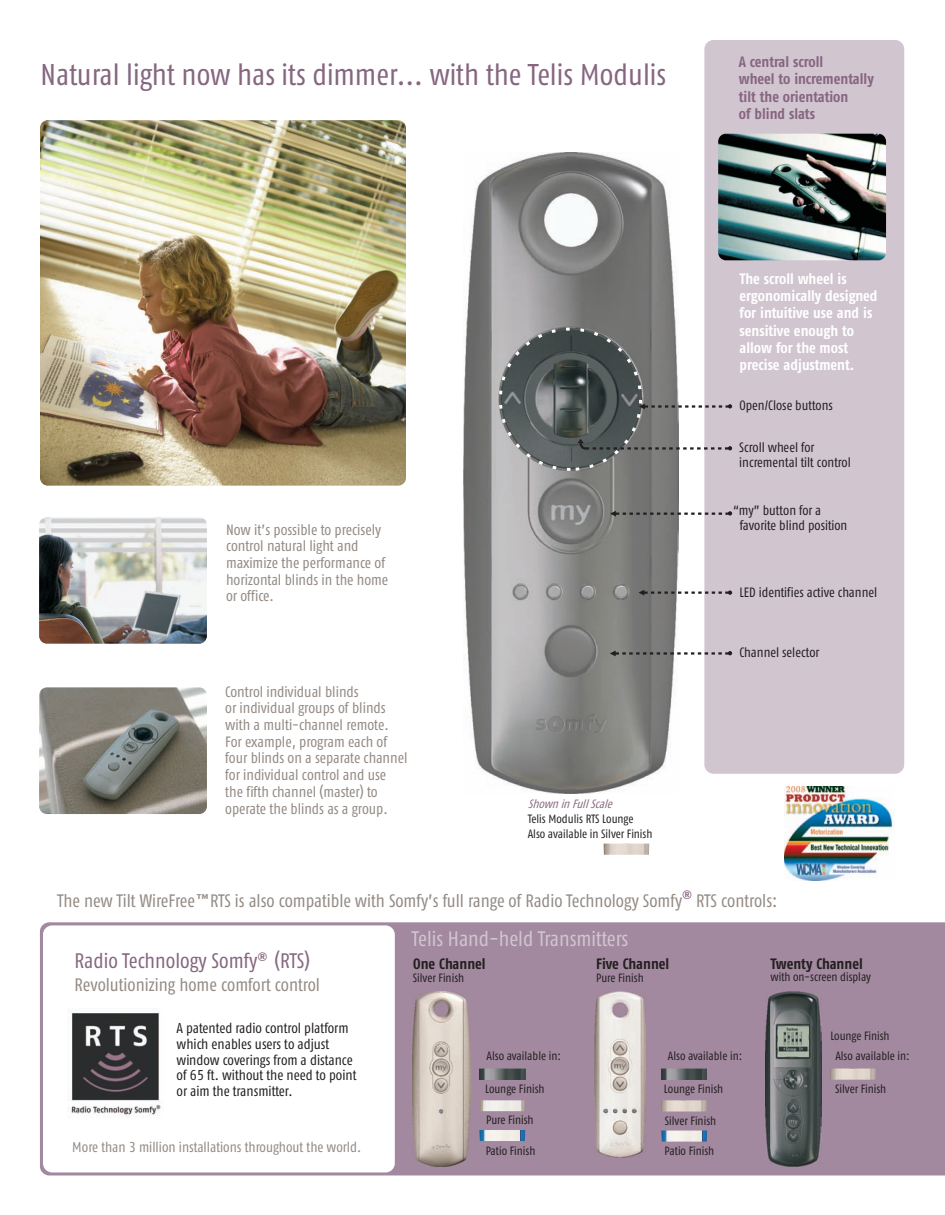
<style>
.page{position:relative;width:945px;height:1215px;background:#fff}
.page>*{position:absolute;margin:0;border:0;box-sizing:border-box;transform-origin:0 0}
.t1{font:30px "Fago Co Regular Tf";color:#866680}
.t2{font:21px "Fago Co Regular Tf";color:#d1c5d0}
.t3{font:21px "Fago Co Regular Tf";color:#866680}
.t4{font:18px "Fago Co Regular Tf";color:#938a84}
.t5{font:15px/16.6px "Fago Co Regular Tf";color:#938a84}
.t6{font:15px/17.1px "Fago Co Bold Tf";color:#fff}
.t7{font:15px/17.1px "Fago Co Bold Tf";color:#866680}
.t8{font:15px "Fago Co Bold Tf";color:#231f20}
.t9{font:14.25px/15.9px "Fago Co Regular Tf";color:#231f20}
.t10{font:14.25px "Fago Co Regular Tf";color:#938a84}
.t11{font:13.5px/15px "Fago Co Regular Tf";color:#231f20}
.t12{font:12px/14.7px "Fago Co Regular Tf";color:#231f20}
.t13{font:italic 12px "Fago Co Regular Tf";color:#886a7d}
.t14{font:12px "Swiss 911 BT Extra Compressed";color:#866680}
.s1{font-family:"Swiss 911 BT Extra Compressed"}
</style>
<div class="page">
<img style="left:463px;top:153px;width:216px;height:641px">
<div style="left:40px;top:922px;width:905px;height:253px;background:#a2899f"></div>
<div style="left:43px;top:925px;width:352px;height:247px;background:#fff;border-radius:9px"></div>
<div style="left:704px;top:40px;width:200px;height:734px;background:#d1c5d0;border-radius:9px"></div>
<img style="left:40px;top:120px;width:366px;height:366px">
<svg style="left:39px;top:687px;width:168px;height:127px;background:#85847b"></svg>
<img style="left:39px;top:517px;width:168px;height:127px">
<img style="left:718px;top:133px;width:169px;height:128px">
<div style="left:499px;top:328px;width:143px;height:143px;border:3px dashed #fff;border-radius:50%"></div>
<img style="left:480px;top:1069px;width:46px;height:11px">
<img style="left:479px;top:1100px;width:46px;height:11px">
<img style="left:661px;top:1100px;width:46px;height:12px">
<img style="left:479px;top:1130px;width:46px;height:11px">
<img style="left:661px;top:1069px;width:47px;height:11px">
<img style="left:661px;top:1131px;width:46px;height:11px">
<img style="left:603px;top:844px;width:46px;height:11px">
<img style="left:785px;top:787px;width:109px;height:94px">
<img style="left:412px;top:991px;width:59px;height:175px">
<img style="left:595px;top:992px;width:50px;height:166px">
<img style="left:67px;top:1008px;width:94px;height:109px">
<img style="left:830px;top:1069px;width:46px;height:11px">
<img style="left:765px;top:991px;width:57px;height:175px">
<svg style="left:639px;top:404px;width:93px;height:5px"></svg>
<svg style="left:577px;top:439px;width:155px;height:11px"></svg>
<svg style="left:610px;top:511px;width:122px;height:6px"></svg>
<svg style="left:639px;top:590px;width:93px;height:6px"></svg>
<svg style="left:610px;top:651px;width:122px;height:5px"></svg>
<h1 class="t1" style="left:41px;top:64px;width:627px">Natural light now has its dimmer... with the Telis Modulis</h1>
<p class="t5" style="left:226px;top:522px;width:164px">Now it’s possible to precisely control natural light and maximize the performance of horizontal blinds in the home or office.</p>
<p class="t5" style="left:225px;top:684px;width:184px">Control individual blinds<br>or individual groups of blinds with a multi-channel remote.<br>For example, program each of four blinds on a separate channel for individual control and use the fifth channel (master) to operate the blinds as a group.</p>
<p class="t13" style="left:528px;top:800px;width:88px">Shown in FullScale</p>
<p class="t12" style="left:528px;top:813px;width:126px">Telis Modulis RTS Lounge<br>Also available in Silver Finish</p>
<p class="t7" style="left:739px;top:55px;width:136px">A central scroll<br>wheel to incrementally tilt the orientation<br>of blind slats</p>
<p class="t6" style="left:740px;top:272px;width:140px">The scroll wheel is ergonomically designed for intuitive use and is sensitive enough to allow for the most precise adjustment.</p>
<p class="t11" style="left:739px;top:399px;width:95px">Open/Close buttons</p>
<p class="t11" style="left:739px;top:441px;width:113px">Scroll wheel for incremental tilt control</p>
<p class="t11" style="left:740px;top:504px;width:109px;text-indent:-7px">“my” button for a favorite blind position</p>
<p class="t11" style="left:739px;top:586px;width:139px">LED identifies active channel</p>
<p class="t11" style="left:739px;top:646px;width:81px">Channel selector</p>
<p class="t14" style="left:682px;top:890px;width:11px">®</p>
<p class="t4" style="left:57px;top:894px;width:722px">The new Tilt WireFree<span class="s1">™</span>RTS is also compatible with Somfy’s full range of Radio Technology Somfy RTS controls:</p>
<h2 class="t3" style="left:75px;top:954px;width:237px">Radio Technology Somfy (RTS)</h2>
<p class="t4" style="left:75px;top:978px;width:247px">Revolutionizing home comfort control</p>
<p class="t14" style="left:258px;top:952px;width:11px">®</p>
<p class="t9" style="left:177px;top:1021px;width:181px">A patented radio control platform which enables users to adjust window coverings from a distance of 65 ft. without the need to point or aim the transmitter.</p>
<p class="t10" style="left:72px;top:1142px;width:291px">More than 3 million installations throughout the world.</p>
<h2 class="t2" style="left:412px;top:931px;width:218px">Telis Hand-held Transmitters</h2>
<p class="t8" style="left:413px;top:959px;width:74px">One Channel</p>
<p class="t12" style="left:413px;top:972px;width:53px">Silver Finish</p>
<p class="t8" style="left:596px;top:959px;width:75px">Five Channel</p>
<p class="t12" style="left:596px;top:972px;width:49px">Pure Finish</p>
<p class="t12" style="left:487px;top:1050px;width:76px">Also available in:</p>
<p class="t12" style="left:668px;top:1050px;width:76px">Also available in:</p>
<p class="t12" style="left:485px;top:1083px;width:61px">Lounge Finish</p>
<p class="t12" style="left:486px;top:1114px;width:49px">Pure Finish</p>
<p class="t12" style="left:486px;top:1145px;width:51px">Patio Finish</p>
<p class="t12" style="left:664px;top:1083px;width:61px">Lounge Finish</p>
<p class="t12" style="left:665px;top:1114px;width:53px">Silver Finish</p>
<p class="t12" style="left:665px;top:1145px;width:51px">Patio Finish</p>
<p class="t8" style="left:770px;top:958px;width:94px">Twenty Channel</p>
<p class="t12" style="left:770px;top:971px;width:102px">with on-screen display</p>
<p class="t12" style="left:830px;top:1030px;width:61px">Lounge Finish</p>
<p class="t12" style="left:835px;top:1050px;width:76px">Also available in:</p>
<p class="t12" style="left:835px;top:1083px;width:53px">Silver Finish</p>
</div>
